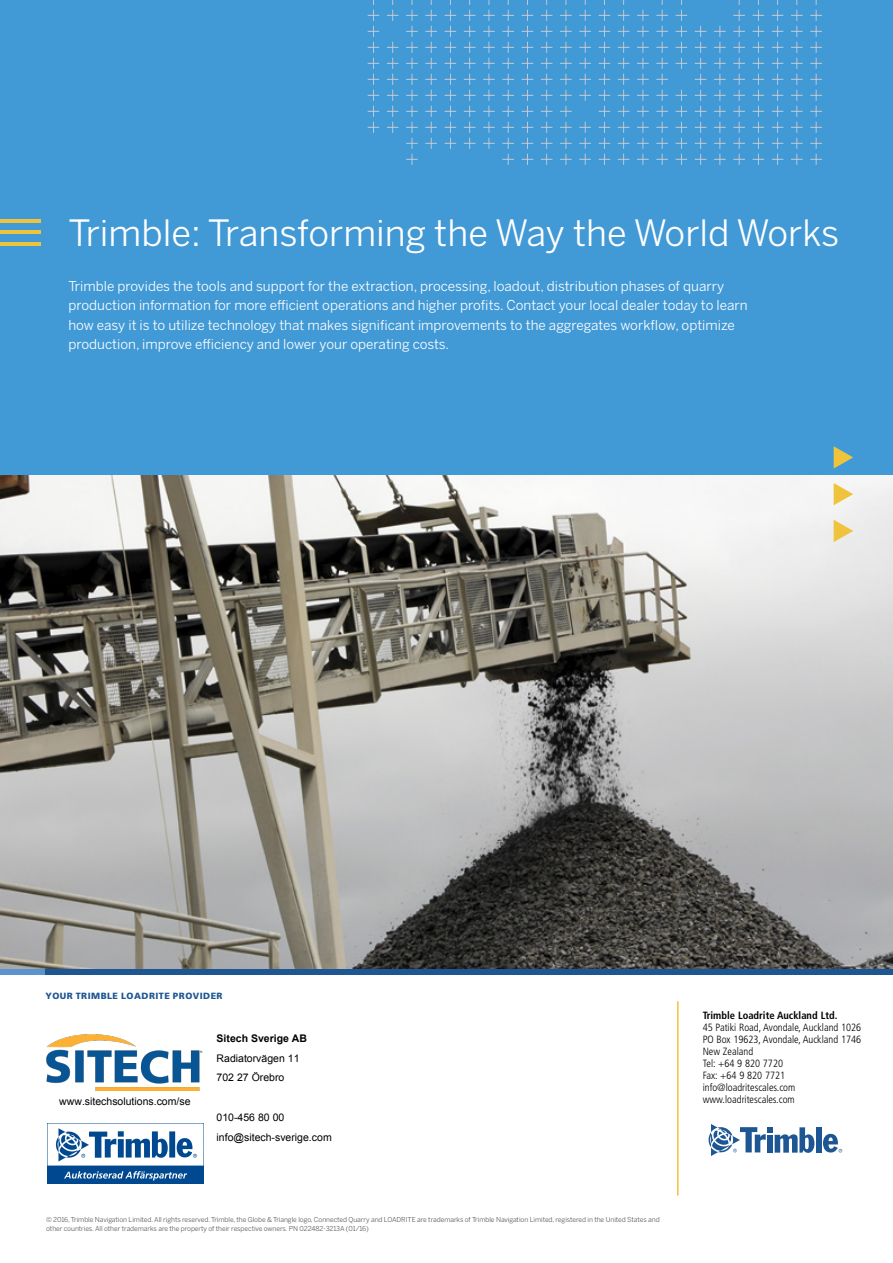
<style>
.page{position:relative;width:893px;height:1263px;background:#fff}
.page>*{position:absolute;margin:0;border:0;box-sizing:border-box;transform-origin:0 0}
.t1{font:36px "Benton Sans";letter-spacing:-.01em;color:#fff}
.t2{font:13.5px/19.5px "Benton Sans";color:#fff}
.t3{font:300 condensed 10.5px/12px "Frutiger LT Std";color:#000}
.t4{font:10.5px "Arial";color:#000}
.t5{font:700 condensed 10.5px "Frutiger LTCE";color:#000}
.t6{font:700 10.5px "Arial";color:#000}
.t7{font:900 9px "Frutiger LT Std";letter-spacing:.05em;color:#1d5693}
.t8{font:6.75px/9px "Benton Sans";letter-spacing:-.01em;color:#59595b}
</style>
<div class="page">
<div style="left:0;top:0;width:893px;height:645px;background:#4199d6"></div>
<hr style="left:0;top:219px;width:41px;height:3px;background:#efc33b">
<hr style="left:0;top:231px;width:41px;height:3px;background:#efc33b">
<hr style="left:0;top:242px;width:41px;height:4px;background:#efc33b">
<svg style="left:368px;top:0;width:454px;height:165px"></svg>
<img style="left:0;top:476px;width:893px;height:493px">
<svg style="left:834px;top:446px;width:19px;height:23px"></svg>
<svg style="left:834px;top:483px;width:19px;height:22px"></svg>
<svg style="left:834px;top:520px;width:19px;height:22px"></svg>
<div style="left:816px;top:1127px;width:5px;height:25px;background:#1d5693"></div>
<svg style="left:823px;top:1134px;width:19px;height:18px"></svg>
<svg style="left:709px;top:1124px;width:105px;height:32px"></svg>
<hr style="left:677px;top:1001px;width:2px;height:194px;background:#efc33b">
<div style="left:0;top:969px;width:45px;height:6px;background:#5c93cf"></div>
<div style="left:45px;top:969px;width:848px;height:6px;background:#1d5693"></div>
<img style="left:46px;top:1034px;width:157px;height:56px">
<img style="left:47px;top:1123px;width:157px;height:61px">
<h1 class="t1" style="left:68px;top:211px;width:772px">Trimble: Transforming the Way the World Works</h1>
<p class="t2" style="left:68px;top:276px;width:681px">Trimble provides the tools and support for the extraction, processing, loadout, distribution phases of quarry production information for more efficient operations and higher profits. Contact your local dealer today to learn how easy it is to utilize technology that makes significant improvements to the aggregates workflow, optimize production, improve efficiency and lower your operating costs.</p>
<p class="t7" style="left:45px;top:990px;width:179px">YOUR TRIMBLE LOADRITE PROVIDER</p>
<p class="t6" style="left:217px;top:1031px;width:92px">Sitech Sverige AB</p>
<p class="t4" style="left:217px;top:1051px;width:84px">Radiatorvägen 11</p>
<p class="t4" style="left:59px;top:1094px;width:133px">www.sitechsolutions.com/se</p>
<p class="t4" style="left:217px;top:1070px;width:69px">702 27 Örebro</p>
<p class="t4" style="left:217px;top:1110px;width:69px">010-456 80 00</p>
<p class="t4" style="left:217px;top:1131px;width:117px">info@sitech-sverige.com</p>
<p class="t8" style="left:46px;top:1215px;width:615px">© 2016, Trimble Navigation Limited. All rights reserved. Trimble, the Globe &amp; Triangle logo, Connected Quarry and LOADRITE are trademarks of Trimble Navigation Limited, registered in the United States and other countries. All other trademarks are the property of their respective owners. PN 022482-3213A (01/16)</p>
<p class="t5" style="left:703px;top:1009px;width:136px">Trimble Loadrite Auckland Ltd.</p>
<p class="t3" style="left:703px;top:1022px;width:160px">45 Patiki Road, Avondale, Auckland 1026<br>PO Box 19623, Avondale, Auckland 1746<br>New Zealand<br>Tel: +64 9 820 7720<br>Fax: +64 9 820 7721 info@loadritescales.com www.loadritescales.com</p>
</div>
